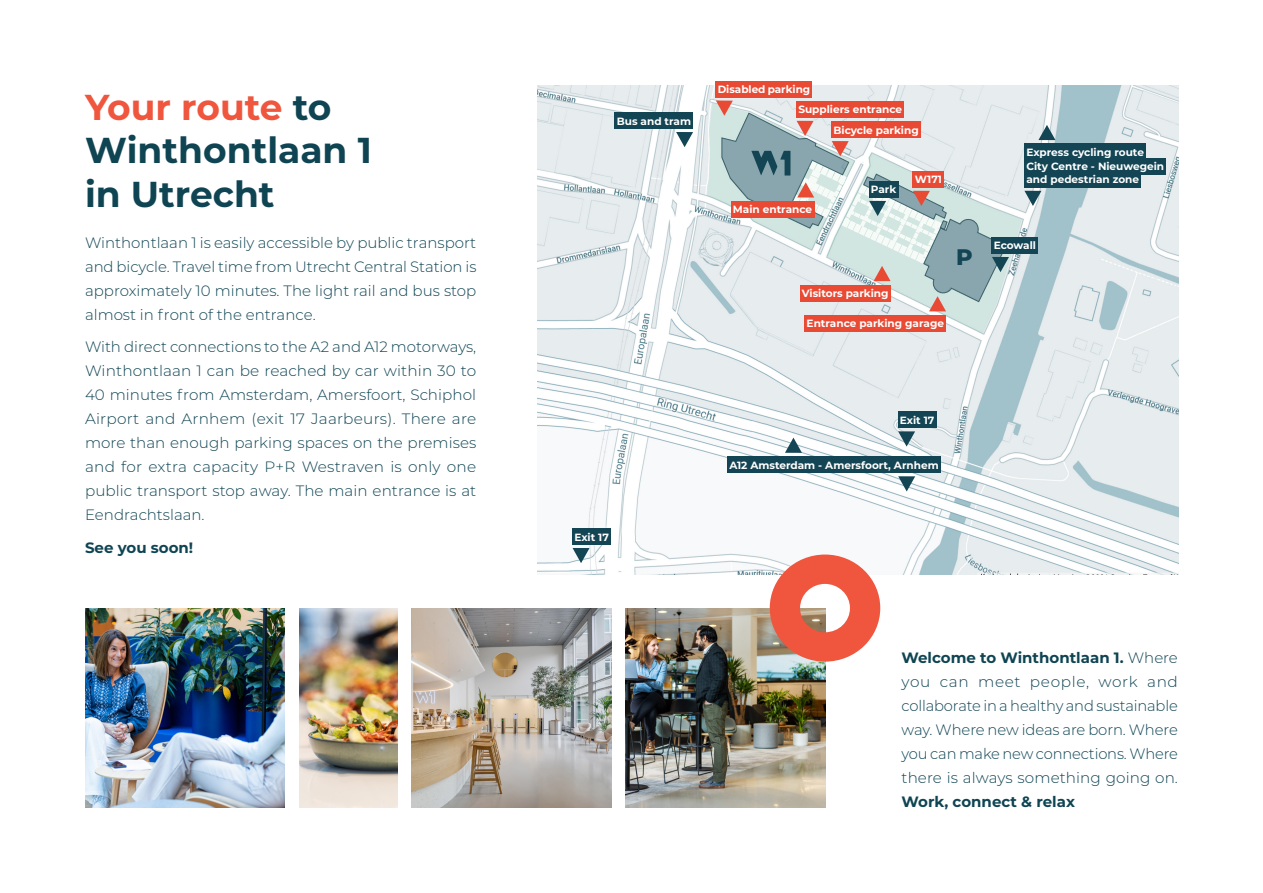
<style>
.page{position:relative;width:1263px;height:893px;background:#fff}
.page>*{position:absolute;margin:0;border:0;box-sizing:border-box;transform-origin:0 0}
.Header_2{font:700 36px/43.5px "Montserrat";color:#0f4453}
.t1{font:800 22.5px "Montserrat";color:#144554}
.Basis_tekst{font:300 15px/24px "Montserrat";color:#0f4453;text-align:justify}
.Basis_tekst-2{font:700 15px "Montserrat";color:#0f4453}
.Basistekst_bold{font:700 10.5px "Montserrat";color:#fff}
.s1{color:#f0553e}
.s2{font-weight:700}
</style>
<div class="page">
<img style="left:411px;top:608px;width:200px;height:200px">
<img style="left:85px;top:608px;width:200px;height:200px">
<img style="left:299px;top:608px;width:98px;height:200px">
<img style="left:625px;top:608px;width:200px;height:200px">
<img style="left:538px;top:85px;width:640px;height:489px">
<svg style="left:676px;top:132px;width:17px;height:15px"></svg>
<div style="left:716px;top:81px;width:96px;height:16px;background:#e94a34"></div>
<svg style="left:898px;top:431px;width:17px;height:16px"></svg>
<div style="left:898px;top:412px;width:38px;height:16px;background:#144554"></div>
<svg style="left:572px;top:548px;width:17px;height:15px"></svg>
<div style="left:572px;top:528px;width:39px;height:17px;background:#144554"></div>
<div style="left:728px;top:456px;width:213px;height:17px;background:#144554"></div>
<svg style="left:785px;top:438px;width:17px;height:15px"></svg>
<svg style="left:898px;top:476px;width:17px;height:15px"></svg>
<div style="left:1024px;top:144px;width:122px;height:16px;background:#144554"></div>
<div style="left:1024px;top:158px;width:142px;height:16px;background:#144554"></div>
<div style="left:1024px;top:173px;width:117px;height:14px;background:#144554"></div>
<div style="left:615px;top:112px;width:78px;height:17px;background:#144554"></div>
<svg style="left:707px;top:101px;width:348px;height:233px"></svg>
<div style="left:800px;top:285px;width:90px;height:16px;background:#e94a34"></div>
<svg style="left:770px;top:554px;width:110px;height:108px"></svg>
<p class="Header_2" style="left:85px;top:84px;width:288px"><span class="s1">Your route</span> to<br>Winthontlaan 1 in Utrecht</p>
<p class="Basis_tekst" style="left:85px;top:230px;width:393px">Winthontlaan 1 is easily accessible by public transport and bicycle. Travel time from Utrecht Central Station is approximately 10 minutes. The light rail and bus stop almost in front of the entrance.</p>
<p class="Basis_tekst" style="left:85px;top:335px;width:393px">With direct connections to the A2 and A12 motorways, Winthontlaan 1 can be reached by car within 30 to 40 minutes from Amsterdam, Amersfoort, Schiphol Airport and Arnhem (exit 17 Jaarbeurs). There are more than enough parking spaces on the premises and for extra capacity P+R Westraven is only one public transport stop away. The main entrance is at Eendrachtslaan.</p>
<p class="Basis_tekst-2" style="left:85px;top:537px;width:110px">See you soon!</p>
<p class="Basistekst_bold" style="left:617px;top:113px;width:76px">Bus and tram</p>
<p class="Basistekst_bold" style="left:718px;top:82px;width:94px">Disabled parking</p>
<p class="Basistekst_bold" style="left:798px;top:102px;width:105px">Suppliers entrance</p>
<p class="Basistekst_bold" style="left:833px;top:122px;width:87px">Bicycle parking</p>
<p class="Basistekst_bold" style="left:733px;top:202px;width:81px">Main entrance</p>
<p class="Basistekst_bold" style="left:871px;top:182px;width:27px">Park</p>
<p class="Basistekst_bold" style="left:915px;top:172px;width:29px">W171</p>
<p class="Basistekst_bold" style="left:802px;top:286px;width:88px">Visitors parking</p>
<p class="Basistekst_bold" style="left:807px;top:316px;width:139px">Entrance parking garage</p>
<p class="t1" style="left:956px;top:240px;width:18px">P</p>
<p class="Basistekst_bold" style="left:1026px;top:144px;width:119px">Express cycling route</p>
<p class="Basistekst_bold" style="left:1026px;top:159px;width:139px">City Centre - Nieuwegein</p>
<p class="Basistekst_bold" style="left:1026px;top:172px;width:114px">and pedestrian zone</p>
<p class="Basistekst_bold" style="left:994px;top:238px;width:44px">Ecowall</p>
<p class="Basistekst_bold" style="left:574px;top:529px;width:36px">Exit 17</p>
<p class="Basistekst_bold" style="left:900px;top:413px;width:36px">Exit 17</p>
<p class="Basistekst_bold" style="left:729px;top:457px;width:211px">A12 Amsterdam - Amersfoort, Arnhem</p>
<p class="Basis_tekst" style="left:901px;top:645px;width:278px"><span class="s2">Welcome to Winthontlaan 1.</span> Where you can meet people, work and collaborate in a healthy and sustainable way. Where new ideas are born. Where you can make new connections. Where there is always something going on.<br><span class="s2">Work, connect &amp; relax</span></p>
</div>
